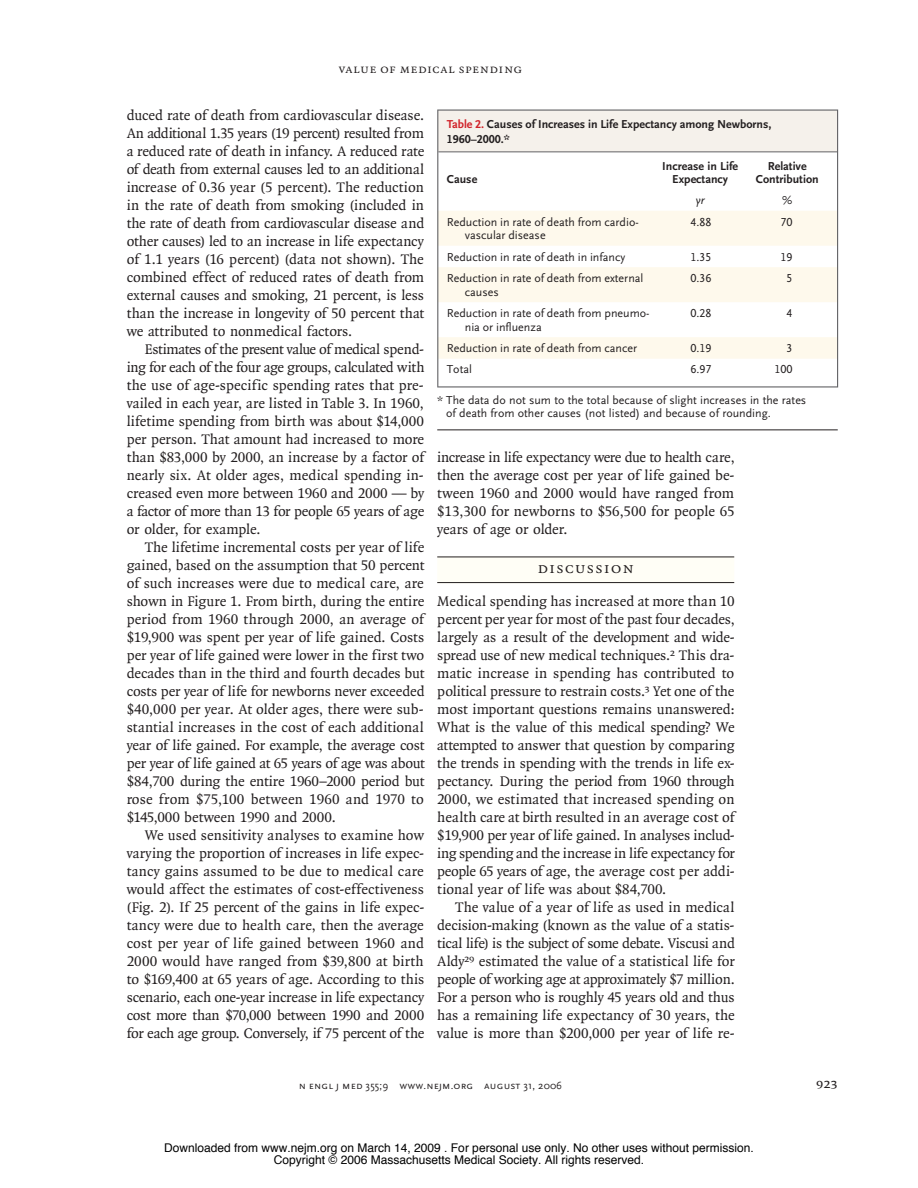
<style>
.page{position:relative;width:918px;height:1188px;background:#fff}
.page>*{position:absolute;margin:0;border:0;box-sizing:border-box;transform-origin:0 0}
.t1{font:15.75px "OTNEJM Quadraat Small Cap";letter-spacing:.08em;color:#231f20}
.t2{font:15px/18px "OTNEJM Quadraat";letter-spacing:-.005em;color:#231f20;text-align:justify}
.t3{font:14.25px "OTNEJM Quadraat Cap";color:#231f20}
.t4{font:12.75px "OTNEJM Quadraat Cap";letter-spacing:.04em;color:#231f20}
.t5{font:12px/13.5px "OTNEJM Scala Sans LF";color:#231f20}
.t6{font:12px "Helvetica";color:#000}
.t7{font:700 12px/13.5px "OTNEJM Scala Sans LF";color:#231f20;text-align:center}
.t8{font:italic 12px "OTNEJM Scala Sans LF";color:#201d1e}
.t9{font:10.8px "OTNEJM Scala Sans LF Cap";letter-spacing:.01em;color:#231f20}
.s1{font-family:"NEJM Scala Sans LF";color:#d1232a}
.s2{font-family:"OTNEJM Scala Sans OSF"}
</style>
<div class="page">
<div style="left:437px;top:557px;width:297px;height:27px;background:#fffef6"></div>
<hr style="left:437px;top:557px;width:297px;height:1px;background:#231f20">
<hr style="left:437px;top:582px;width:297px;height:1px;background:#231f20">
<hr style="left:437px;top:429px;width:401px;height:1px;background:#231f20">
<div style="left:438px;top:110px;width:400px;height:42px;background:#f5f1eb"></div>
<svg style="left:438px;top:211px;width:399px;height:148px;fill:#fef9ec"></svg>
<hr style="left:437px;top:109px;width:217px;height:2px;background:#636366">
<hr style="left:437px;top:111px;width:1px;height:41px;background:#636366">
<hr style="left:654px;top:109px;width:184px;height:2px;background:#636366">
<hr style="left:837px;top:111px;width:1px;height:41px;background:#636366">
<hr style="left:437px;top:152px;width:1px;height:37px;background:#636366">
<hr style="left:837px;top:152px;width:1px;height:37px;background:#636366">
<svg style="left:437px;top:189px;width:1px;height:22px"></svg>
<svg style="left:837px;top:189px;width:1px;height:22px"></svg>
<hr style="left:437px;top:211px;width:1px;height:35px;background:#636366">
<hr style="left:837px;top:211px;width:1px;height:35px;background:#636366">
<svg style="left:437px;top:246px;width:1px;height:21px"></svg>
<svg style="left:837px;top:246px;width:1px;height:21px"></svg>
<hr style="left:437px;top:267px;width:1px;height:35px;background:#636366">
<hr style="left:837px;top:267px;width:1px;height:35px;background:#636366">
<hr style="left:437px;top:302px;width:1px;height:35px;background:#636366">
<hr style="left:837px;top:302px;width:1px;height:35px;background:#636366">
<svg style="left:437px;top:337px;width:1px;height:49px"></svg>
<svg style="left:837px;top:337px;width:1px;height:49px"></svg>
<hr style="left:437px;top:386px;width:309px;height:1px;background:#636366">
<hr style="left:746px;top:386px;width:92px;height:1px;background:#636366">
<hr style="left:438px;top:151px;width:308px;height:1px;background:#636366">
<hr style="left:746px;top:151px;width:91px;height:1px;background:#636366">
<p class="t4" style="left:339px;top:62px;width:185px">value of medical spending</p>
<p class="t2" style="left:127px;top:107px;width:299px">duced rate of death from cardiovascular disease.<br>An additional 1.35 years (19 percent) resulted from a reduced rate of death in infancy. A reduced rate of death from external causes led to an additional increase of 0.36 year (5 percent). The reduction in the rate of death from smoking (included in the rate of death from cardiovascular disease and other causes) led to an increase in life expectancy of 1.1 years (16 percent) (data not shown). The combined effect of reduced rates of death from external causes and smoking, 21 percent, is less than the increase in longevity of 50 percent that we attributed to nonmedical factors.</p>
<p class="t2" style="left:127px;top:341px;width:299px;text-indent:18px">Estimates of the present value of medical spend&shy;ing for each of the four age groups, calculated with the use of age-specific spending rates that pre&shy;vailed in each year, are listed in Table 3. In 1960, lifetime spending from birth was about $14,000 per person. That amount had increased to more than $83,000 by 2000, an increase by a factor of nearly six. At older ages, medical spending in&shy;creased even more between 1960 and 2000 — by a factor of more than 13 for people 65 years of age or older, for example.</p>
<p class="t2" style="left:127px;top:539px;width:299px;text-indent:18px">The lifetime incremental costs per year of life gained, based on the assumption that 50 percent of such increases were due to medical care, are shown in Figure 1. From birth, during the entire period from 1960 through 2000, an average of $19,900 was spent per year of life gained. Costs per year of life gained were lower in the first two decades than in the third and fourth decades but costs per year of life for newborns never exceeded $40,000 per year. At older ages, there were sub&shy;stantial increases in the cost of each additional year of life gained. For example, the average cost per year of life gained at 65 years of age was about $84,700 during the entire 1960–2000 period but rose from $75,100 between 1960 and 1970 to $145,000 between 1990 and 2000.</p>
<p class="t2" style="left:127px;top:827px;width:299px;text-indent:18px">We used sensitivity analyses to examine how varying the proportion of increases in life expec&shy;tancy gains assumed to be due to medical care would affect the estimates of cost-effectiveness (Fig. 2). If 25 percent of the gains in life expec&shy;tancy were due to health care, then the average cost per year of life gained between 1960 and 2000 would have ranged from $39,800 at birth to $169,400 at 65 years of age. According to this scenario, each one-year increase in life expectancy cost more than $70,000 between 1990 and 2000 for each age group. Conversely, if 75 percent of the</p>
<p class="t7" style="left:447px;top:117px;width:326px;line-height:15px;text-align:left"><span class="s1">Table 2.</span> Causes of Increases in Life Expectancy among Newborns,<br>1960–2000.*</p>
<p class="t7" style="left:447px;top:173px;width:32px">Cause</p>
<p class="t7" style="left:662px;top:159px;width:77px">Increase in Life<br>Expectancy</p>
<p class="t7" style="left:756px;top:159px;width:64px">Relative<br>Contribution</p>
<p class="t8" style="left:696px;top:194px;width:10px">yr</p>
<p class="t8" style="left:782px;top:194px;width:12px">%</p>
<p class="t5" style="left:465px;top:215px;width:175px;text-indent:-18px">Reduction in rate of death from cardio&shy;vascular disease</p>
<p class="t5" style="left:690px;top:215px;width:23px">4.88</p>
<p class="t5" style="left:781px;top:215px;width:13px">70</p>
<p class="t5" style="left:447px;top:250px;width:180px">Reduction in rate of death in infancy</p>
<p class="t5" style="left:691px;top:250px;width:22px">1.35</p>
<p class="t5" style="left:781px;top:250px;width:13px">19</p>
<p class="t5" style="left:465px;top:272px;width:180px;text-indent:-18px">Reduction in rate of death from external causes</p>
<p class="t5" style="left:690px;top:272px;width:23px">0.36</p>
<p class="t5" style="left:787px;top:272px;width:7px">5</p>
<p class="t5" style="left:465px;top:307px;width:186px;text-indent:-18px">Reduction in rate of death from pneumo&shy;nia or influenza</p>
<p class="t5" style="left:690px;top:307px;width:23px">0.28</p>
<p class="t5" style="left:787px;top:307px;width:7px">4</p>
<p class="t5" style="left:447px;top:342px;width:192px">Reduction in rate of death from cancer</p>
<p class="t5" style="left:691px;top:342px;width:22px">0.19</p>
<p class="t5" style="left:787px;top:342px;width:7px">3</p>
<p class="t5" style="left:447px;top:363px;width:27px">Total</p>
<p class="t5" style="left:690px;top:363px;width:23px">6.97</p>
<p class="t5" style="left:775px;top:363px;width:19px">100</p>
<p class="t5" style="left:446px;top:394px;width:362px;text-indent:-9px">* The data do not sum to the total because of slight increases in the rates of death from other causes (not listed) and because of rounding.</p>
<p class="t2" style="left:437px;top:449px;width:299px">increase in life expectancy were due to health care, then the average cost per year of life gained be&shy;tween 1960 and 2000 would have ranged from $13,300 for newborns to $56,500 for people 65 years of age or older.</p>
<p class="t1" style="left:537px;top:559px;width:98px">Discussion</p>
<p class="t2" style="left:437px;top:593px;width:299px">Medical spending has increased at more than 10 percent per year for most of the past four decades, largely as a result of the development and wide&shy;spread use of new medical techniques.<sup>2</sup> This dra&shy;matic increase in spending has contributed to political pressure to restrain costs.<sup>3</sup> Yet one of the most important questions remains unanswered:<br>What is the value of this medical spending? We attempted to answer that question by comparing the trends in spending with the trends in life ex&shy;pectancy. During the period from 1960 through 2000, we estimated that increased spending on health care at birth resulted in an average cost of $19,900 per year of life gained. In analyses includ&shy;ing spending and the increase in life expectancy for people 65 years of age, the average cost per addi&shy;tional year of life was about $84,700.</p>
<p class="t2" style="left:437px;top:899px;width:299px;text-indent:18px">The value of a year of life as used in medical decision-making (known as the value of a statis&shy;tical life) is the subject of some debate. Viscusi and Aldy<sup>29</sup> estimated the value of a statistical life for people of working age at approximately $7 million.<br>For a person who is roughly 45 years old and thus has a remaining life expectancy of 30 years, the value is more than $200,000 per year of life re-</p>
<p class="t9" style="left:299px;top:1080px;width:265px">n engl j med <span class="s2">355;9</span> www.nejm.org august <span class="s2">31, 2006</span></p>
<p class="t3" style="left:816px;top:1075px;width:23px">923</p>
<p class="t6" style="left:164px;top:1143px;width:591px">Downloaded from www.nejm.org on March 14, 2009 . For personal use only. No other uses without permission.</p>
<p class="t6" style="left:274px;top:1155px;width:372px">Copyright © 2006 Massachusetts Medical Society. All rights reserved.</p>
</div>
